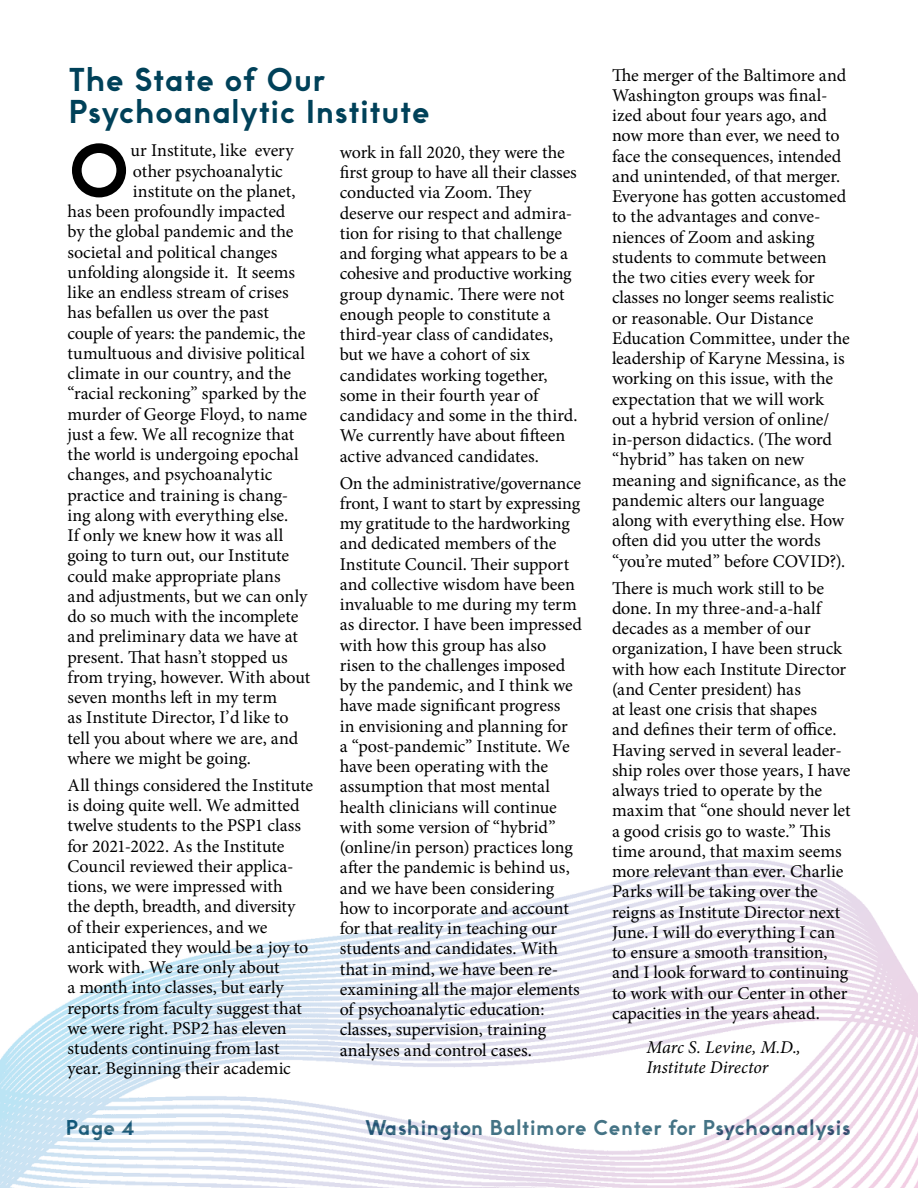
<style>
.page{position:relative;width:918px;height:1188px;background:#fff}
.page>*{position:absolute;margin:0;border:0;box-sizing:border-box;transform-origin:0 0}
.t1{font:700 69px "Futwora Pro";color:#000}
.t2{font:700 30px/31.5px "Futwora Pro";letter-spacing:-.01em;color:#004159}
.t3{font:700 19.5px "Futwora Pro";color:#004159}
.t4{font:18px/20.2px "Minion Pro";letter-spacing:-.005em;color:#000}
.t5{font:italic 18px/20.2px "Minion Pro";letter-spacing:-.005em;color:#000}
</style>
<div class="page">
<img style="left:0;top:859px;width:918px;height:329px">
<h2 class="t2" style="left:68px;top:65px;width:364px">The State of Our<br>Psychoanalytic Institute</h2>
<p class="t4" style="left:340px;top:142px;width:239px">work in fall 2020, they were the first group to have all their classes conducted via Zoom. They deserve our respect and admira&shy;tion for rising to that challenge and forging what appears to be a cohesive and productive working group dynamic. There were not enough people to constitute a third-year class of candidates, but we have a cohort of six candidates working together, some in their fourth year of candidacy and some in the third.<br>We currently have about fifteen active advanced candidates.</p>
<p class="t4" style="left:340px;top:473px;width:244px">On the administrative/governance front, I want to start by expressing my gratitude to the hardworking and dedicated members of the<br>Institute Council. Their support and collective wisdom have been invaluable to me during my term as director. I have been impressed with how this group has also risen to the challenges imposed by the pandemic, and I think we have made significant progress<br>in envisioning and planning for<br>a “post-pandemic” Institute. We have been operating with the assumption that most mental health clinicians will continue with some version of “hybrid” (online/in person) practices long after the pandemic is behind us, and we have been considering how to incorporate and account for that reality in teaching our students and candidates. With that in mind, we have been re&shy;examining all the major elements of psychoanalytic education: classes, supervision, training analyses and control cases.</p>
<h1 class="t1" style="left:68px;top:126px;width:64px">O</h1>
<p class="t4" style="left:130px;top:141px;width:165px">ur Institute, like every</p>
<p class="t4" style="left:133px;top:161px;width:152px">other psychoanalytic</p>
<p class="t4" style="left:133px;top:181px;width:164px">institute on the planet,</p>
<p class="t4" style="left:67px;top:201px;width:219px">has been profoundly impacted</p>
<p class="t4" style="left:67px;top:222px;width:227px">by the global pandemic and the</p>
<p class="t4" style="left:67px;top:242px;width:212px">societal and political changes</p>
<p class="t4" style="left:67px;top:262px;width:229px">unfolding alongside it. It seems</p>
<p class="t4" style="left:67px;top:282px;width:223px">like an endless stream of crises</p>
<p class="t4" style="left:67px;top:303px;width:203px">has befallen us over the past</p>
<p class="t4" style="left:67px;top:323px;width:239px">couple of years: the pandemic, the</p>
<p class="t4" style="left:67px;top:343px;width:239px">tumultuous and divisive political</p>
<p class="t4" style="left:67px;top:363px;width:225px">climate in our country, and the</p>
<p class="t4" style="left:67px;top:384px;width:241px">“racial reckoning” sparked by the</p>
<p class="t4" style="left:67px;top:404px;width:241px">murder of George Floyd, to name</p>
<p class="t4" style="left:67px;top:424px;width:228px">just a few. We all recognize that</p>
<p class="t4" style="left:67px;top:444px;width:233px">the world is undergoing epochal</p>
<p class="t4" style="left:67px;top:465px;width:206px">changes, and psychoanalytic</p>
<p class="t4" style="left:67px;top:485px;width:222px">practice and training is chang-</p>
<p class="t4" style="left:67px;top:505px;width:222px">ing along with everything else.</p>
<p class="t4" style="left:67px;top:525px;width:217px">If only we knew how it was all</p>
<p class="t4" style="left:67px;top:546px;width:223px">going to turn out, our Institute</p>
<p class="t4" style="left:67px;top:566px;width:215px">could make appropriate plans</p>
<p class="t4" style="left:67px;top:586px;width:241px">and adjustments, but we can only</p>
<p class="t4" style="left:67px;top:606px;width:232px">do so much with the incomplete</p>
<p class="t4" style="left:67px;top:627px;width:232px">and preliminary data we have at</p>
<p class="t4" style="left:67px;top:647px;width:222px">present. That hasn’t stopped us</p>
<p class="t4" style="left:67px;top:667px;width:244px">from trying, however. With about</p>
<p class="t4" style="left:67px;top:687px;width:211px">seven months left in my term</p>
<p class="t4" style="left:67px;top:708px;width:223px">as Institute Director, I’d like to</p>
<p class="t4" style="left:67px;top:728px;width:232px">tell you about where we are, and</p>
<p class="t4" style="left:67px;top:748px;width:185px">where we might be going.</p>
<p class="t4" style="left:67px;top:775px;width:247px">All things considered the Institute is doing quite well. We admitted twelve students to the PSP1 class for 2021-2022. As the Institute<br>Council reviewed their applica&shy;tions, we were impressed with<br>the depth, breadth, and diversity of their experiences, and we anticipated they would be a joy to work with. We are only about<br>a month into classes, but early reports from faculty suggest that we were right. PSP2 has eleven students continuing from last year. Beginning their academic</p>
<p class="t4" style="left:612px;top:65px;width:239px">The merger of the Baltimore and<br>Washington groups was final&shy;ized about four years ago, and now more than ever, we need to face the consequences, intended and unintended, of that merger.<br>Everyone has gotten accustomed to the advantages and conve&shy;niences of Zoom and asking students to commute between the two cities every week for classes no longer seems realistic or reasonable. Our Distance<br>Education Committee, under the leadership of Karyne Messina, is working on this issue, with the expectation that we will work out a hybrid version of online/ in-person didactics. (The word “hybrid” has taken on new meaning and significance, as the pandemic alters our language along with everything else. How often did you utter the words “you’re muted” before COVID?).</p>
<p class="t4" style="left:612px;top:578px;width:240px">There is much work still to be done. In my three-and-a-half decades as a member of our organization, I have been struck with how each Institute Director (and Center president) has<br>at least one crisis that shapes<br>and defines their term of office.<br>Having served in several leader&shy;ship roles over those years, I have always tried to operate by the maxim that “one should never let a good crisis go to waste.” This time around, that maxim seems more relevant than ever. Charlie<br>Parks will be taking over the reigns as Institute Director next<br>June. I will do everything I can to ensure a smooth transition, and I look forward to continuing to work with our Center in other capacities in the years ahead.</p>
<p class="t5" style="left:647px;top:1037px;width:156px">Marc S. Levine, M.D.,<br>Institute Director</p>
<p class="t3" style="left:66px;top:1115px;width:70px">Page 4</p>
<p class="t3" style="left:365px;top:1115px;width:488px">Washington Baltimore Center for Psychoanalysis</p>
</div>
